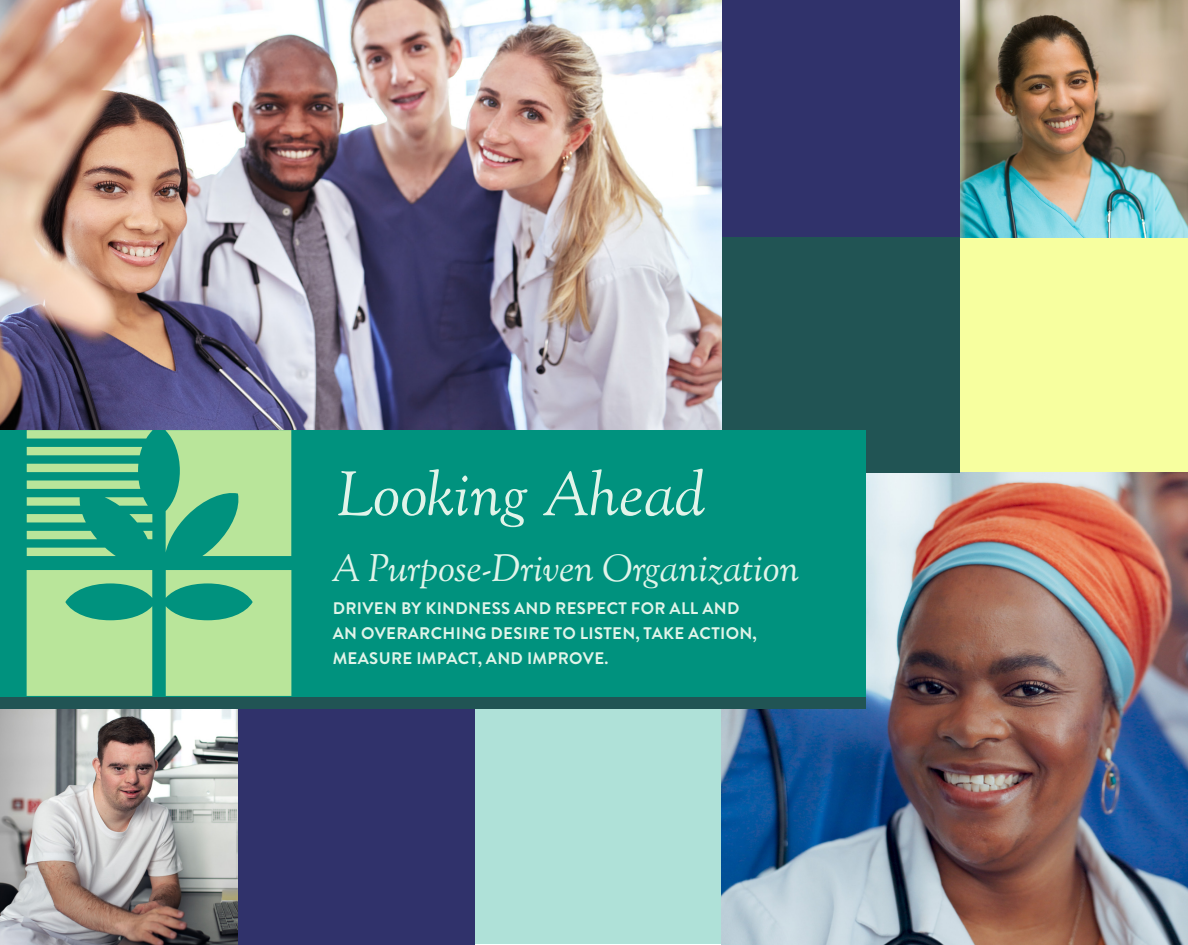
<style>
.page{position:relative;width:1188px;height:945px;background:#fff}
.page>*{position:absolute;margin:0;border:0;box-sizing:border-box;transform-origin:0 0}
.t1{font:italic 61.35px "Sorts Mill Goudy";color:#e0f4e9}
.t2{font:italic 37.65px "Sorts Mill Goudy";color:#e0f4e9}
.t3{font:700 16.8px/25px "Brandon Grotesque";letter-spacing:.02em;color:#e0f4e9}
</style>
<div class="page">
<div style="left:0;top:686px;width:1086px;height:258px;background:#afe1d8"></div>
<div style="left:959px;top:235px;width:229px;height:238px;background:#f7ff9f"></div>
<div style="left:238px;top:708px;width:237px;height:237px;background:#30326b"></div>
<img style="left:0;top:709px;width:237px;height:236px">
<img style="left:959px;top:0;width:229px;height:237px">
<img style="left:0;top:0;width:721px;height:430px">
<img style="left:721px;top:472px;width:467px;height:473px">
<div style="left:722px;top:235px;width:237px;height:238px;background:#215454"></div>
<div style="left:722px;top:0;width:237px;height:236px;background:#30326b"></div>
<div style="left:0;top:488px;width:865px;height:221px;background:#215454"></div>
<div style="left:0;top:430px;width:865px;height:267px;background:#00927e"></div>
<svg style="left:27px;top:570px;width:125px;height:126px;background:#9cd895"></svg>
<svg style="left:166px;top:570px;width:125px;height:126px;background:#9cd895"></svg>
<svg style="left:27px;top:481px;width:113px;height:8px"></svg>
<svg style="left:27px;top:531px;width:70px;height:8px"></svg>
<svg style="left:27px;top:464px;width:111px;height:8px"></svg>
<svg style="left:27px;top:514px;width:59px;height:8px"></svg>
<svg style="left:27px;top:497px;width:53px;height:9px"></svg>
<svg style="left:27px;top:447px;width:115px;height:8px"></svg>
<svg style="left:27px;top:430px;width:125px;height:9px"></svg>
<svg style="left:27px;top:548px;width:89px;height:8px"></svg>
<svg style="left:143px;top:531px;width:9px;height:8px"></svg>
<svg style="left:129px;top:514px;width:23px;height:8px"></svg>
<svg style="left:105px;top:497px;width:43px;height:9px"></svg>
<svg style="left:166px;top:430px;width:125px;height:126px"></svg>
<p class="t1" style="left:337px;top:456px;width:370px">Looking Ahead</p>
<p class="t2" style="left:331px;top:545px;width:470px">A Purpose-Driven Organization</p>
<p class="t3" style="left:333px;top:596px;width:426px">DRIVEN BY KINDNESS AND RESPECT FOR ALL AND<br>AN OVERARCHING DESIRE TO LISTEN, TAKE ACTION,<br>MEASURE IMPACT, AND IMPROVE.</p>
</div>
